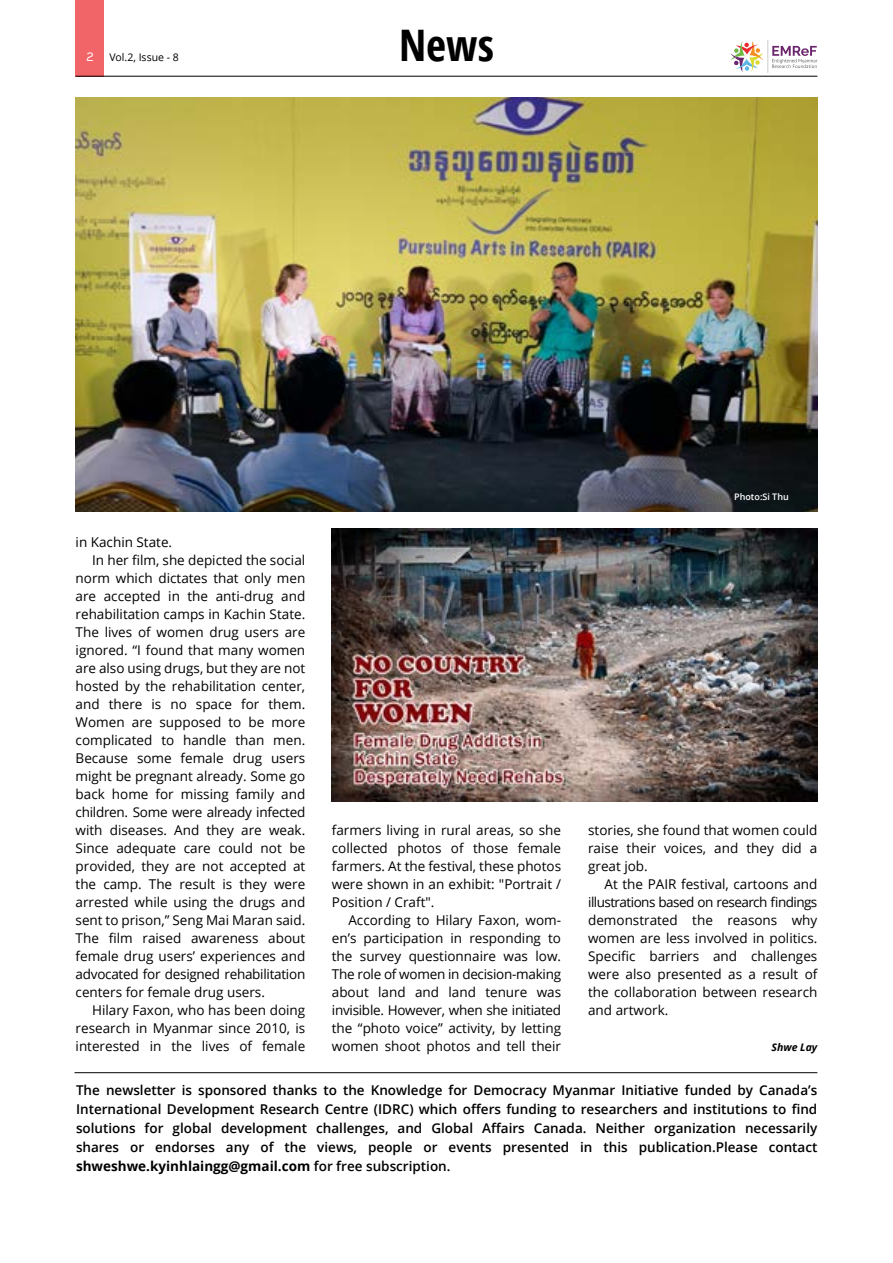
<style>
.page{position:relative;width:893px;height:1263px;background:#fff}
.page>*{position:absolute;margin:0;border:0;box-sizing:border-box;transform-origin:0 0}
.t1{font:700 43.5px "Open Sans Condensed";color:#000}
.t2{font:13.5px/18px "Open Sans";color:#000;text-align:justify}
.t3{font:600 13.5px/19.2px "Open Sans";color:#000;text-align:justify}
.t4{font:13.5px "Open Sans";letter-spacing:-.02em;color:#000}
.t5{font:10.5px "Open Sans";color:#000}
.t6{font:italic 700 10.5px "Open Sans";color:#000}
.t7{font:10.5px "Sinkin Sans 400";color:#fff}
.t8{font:600 9px "Open Sans";color:#fff}
.s1{font-weight:700}
</style>
<div class="page">
<div style="left:76px;top:0;width:28px;height:77px;background:#f16468"></div>
<svg style="left:772px;top:46px;width:45px;height:22px"></svg>
<svg style="left:730px;top:41px;width:33px;height:31px"></svg>
<hr style="left:767px;top:40px;width:1px;height:33px;background:#cdcccb">
<hr style="left:76px;top:76px;width:741px;height:1px;background:#000">
<hr style="left:75px;top:1072px;width:742px;height:1px;background:#000">
<img style="left:76px;top:98px;width:741px;height:413px">
<img style="left:332px;top:528px;width:485px;height:273px">
<p class="t7" style="left:86px;top:48px;width:9px">2</p>
<p class="t5" style="left:109px;top:50px;width:71px">Vol.2, Issue - 8</p>
<h1 class="t1" style="left:399px;top:15px;width:96px">News</h1>
<p class="t2" style="left:76px;top:533px;width:98px">in Kachin State.</p>
<p class="t2" style="left:92px;top:551px;width:215px">In her film, she depicted the social</p>
<p class="t2" style="left:76px;top:569px;width:231px">norm which dictates that only men</p>
<p class="t2" style="left:76px;top:587px;width:231px">are accepted in the anti-drug and</p>
<p class="t2" style="left:76px;top:605px;width:231px">rehabilitation camps in Kachin State.</p>
<p class="t2" style="left:76px;top:623px;width:231px">The lives of women drug users are</p>
<p class="t2" style="left:76px;top:641px;width:231px">ignored. “I found that many women</p>
<p class="t2" style="left:76px;top:659px;width:231px">are also using drugs, but they are not</p>
<p class="t2" style="left:76px;top:677px;width:231px">hosted by the rehabilitation center,</p>
<p class="t2" style="left:76px;top:695px;width:231px">and there is no space for them.</p>
<p class="t2" style="left:76px;top:713px;width:231px">Women are supposed to be more</p>
<p class="t2" style="left:76px;top:731px;width:231px">complicated to handle than men.</p>
<p class="t2" style="left:76px;top:749px;width:231px">Because some female drug users</p>
<p class="t2" style="left:76px;top:767px;width:231px">might be pregnant already. Some go</p>
<p class="t2" style="left:76px;top:785px;width:231px">back home for missing family and</p>
<p class="t4" style="left:76px;top:803px;width:231px">children. Some were already infected</p>
<p class="t2" style="left:76px;top:821px;width:231px">with diseases. And they are weak.</p>
<p class="t2" style="left:76px;top:839px;width:231px">Since adequate care could not be</p>
<p class="t2" style="left:76px;top:857px;width:231px">provided, they are not accepted at</p>
<p class="t2" style="left:76px;top:875px;width:231px">the camp. The result is they were</p>
<p class="t2" style="left:76px;top:893px;width:231px">arrested while using the drugs and</p>
<p class="t2" style="left:76px;top:911px;width:231px">sent to prison,” Seng Mai Maran said.</p>
<p class="t2" style="left:76px;top:929px;width:231px">The film raised awareness about</p>
<p class="t2" style="left:76px;top:947px;width:231px">female drug users’ experiences and</p>
<p class="t4" style="left:76px;top:965px;width:231px">advocated for designed rehabilitation</p>
<p class="t2" style="left:76px;top:983px;width:191px">centers for female drug users.</p>
<p class="t2" style="left:92px;top:1001px;width:215px">Hilary Faxon, who has been doing</p>
<p class="t2" style="left:76px;top:1019px;width:231px">research in Myanmar since 2010, is</p>
<p class="t2" style="left:76px;top:1037px;width:231px">interested in the lives of female</p>
<p class="t2" style="left:332px;top:821px;width:231px">farmers living in rural areas, so she collected photos of those female farmers. At the festival, these photos were shown in an exhibit: "Portrait / Position / Craft".</p>
<p class="t2" style="left:332px;top:911px;width:231px;text-indent:16px">According to Hilary Faxon, wom&shy;en’s participation in responding to the survey questionnaire was low.<br>The role of women in decision-making about land and land tenure was invisible. However, when she initiated the “photo voice” activity, by letting women shoot photos and tell their</p>
<p class="t8" style="left:734px;top:491px;width:56px">Photo:Si Thu</p>
<p class="t2" style="left:588px;top:821px;width:231px">stories, she found that women could raise their voices, and they did a great job.</p>
<p class="t2" style="left:588px;top:875px;width:231px;text-indent:16px">At the PAIR festival, cartoons and illustrations based on research findings demonstrated the reasons why women are less involved in politics.<br>Specific barriers and challenges were also presented as a result of the collaboration between research and artwork.</p>
<p class="t6" style="left:771px;top:1040px;width:47px">Shwe Lay</p>
<p class="t3" style="left:76px;top:1080px;width:743px">The newsletter is sponsored thanks to the Knowledge for Democracy Myanmar Initiative funded by Canada’s International Development Research Centre (IDRC) which offers funding to researchers and institutions to find solutions for global development challenges, and Global Affairs Canada. Neither organization necessarily shares or endorses any of the views, people or events presented in this publication.Please contact <span class="s1">shweshwe.kyinhlaingg@gmail.com</span> for free subscription.</p>
</div>
